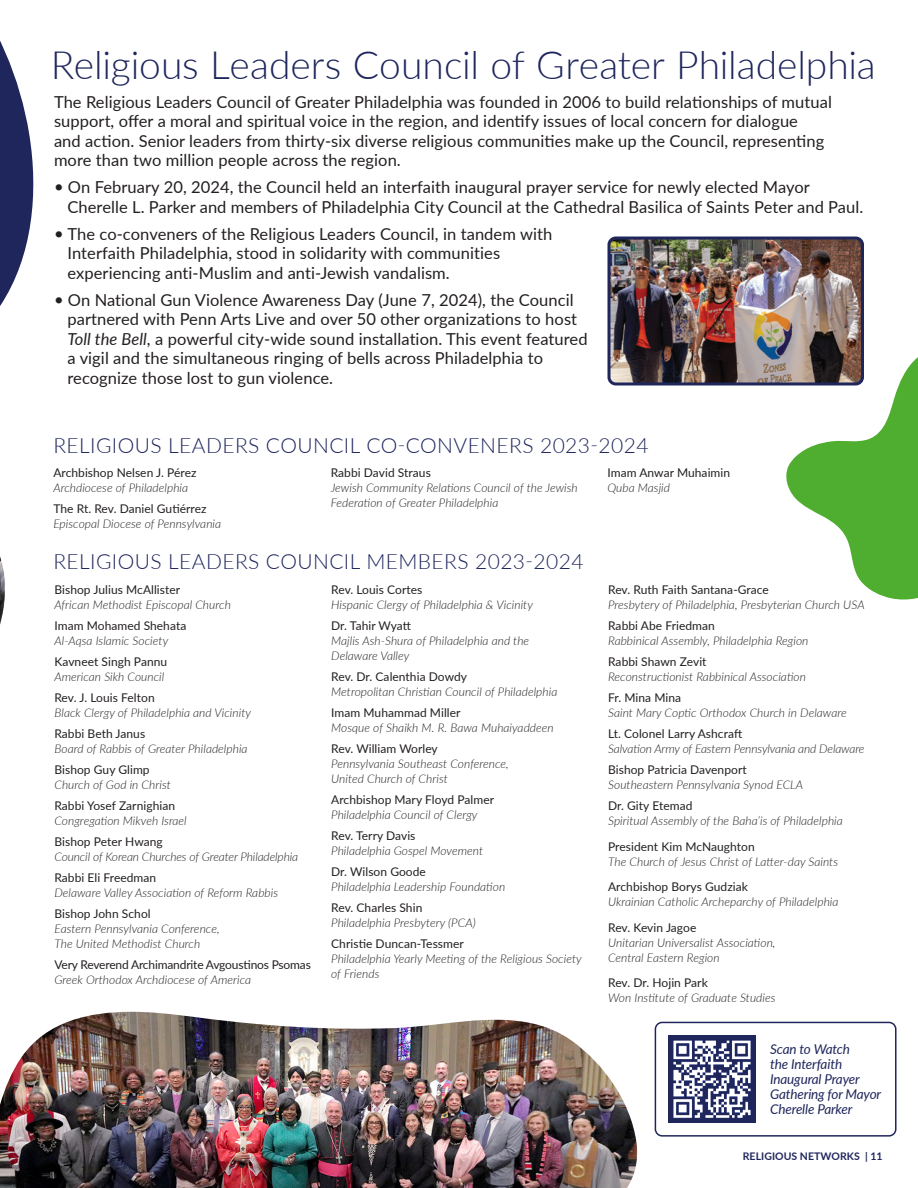
<style>
.page{position:relative;width:918px;height:1188px;background:#fff}
.page>*{position:absolute;margin:0;border:0;box-sizing:border-box;transform-origin:0 0}
.t1{font:300 39px "Lato";letter-spacing:-.005em;color:#1f265c}
.t2{font:300 21px "Lato";letter-spacing:.02em;color:#1f265c}
.t3{font:16.5px/19.5px "Lato";letter-spacing:.005em;color:#231f20}
.t4{font:italic 13.5px/15px "Lato";letter-spacing:-.01em;color:#1f265c}
.t5{font:italic 300 12px/15px "Lato";letter-spacing:.005em;color:#231f20}
.t6{font:12px/15px "Lato";letter-spacing:-.015em;color:#231f20}
.t7{font:12px/15px "Lato";letter-spacing:.005em;color:#231f20}
.t8{font:700 10.5px "Lato";letter-spacing:.005em;color:#1f265c}
.s1{font-style:italic}
.s2{font-weight:400;font-style:normal}
.s3{font-weight:300;font-style:italic}
</style>
<div class="page">
<svg style="left:0;top:41px;width:34px;height:265px"></svg>
<div style="left:655px;top:1022px;width:242px;height:115px;border:2px solid #1f265c;border-radius:7px"></div>
<svg style="left:668px;top:1036px;width:87px;height:87px"></svg>
<img style="left:609px;top:238px;width:253px;height:146px">
<div style="left:608px;top:237px;width:256px;height:148px;border:3px solid #1f265c;border-radius:7px"></div>
<img style="left:0;top:556px;width:5px;height:69px">
<svg style="left:784px;top:345px;width:134px;height:255px"></svg>
<img style="left:0;top:1011px;width:638px;height:177px">
<p class="t1" style="left:51px;top:38px;width:827px">Religious Leaders Council of Greater Philadelphia</p>
<p class="t3" style="left:54px;top:91px;width:780px">The Religious Leaders Council of Greater Philadelphia was founded in 2006 to build relationships of mutual support, offer a moral and spiritual voice in the region, and identify issues of local concern for dialogue<br>and action. Senior leaders from thirty-six diverse religious communities make up the Council, representing more than two million people across the region.</p>
<p class="t3" style="left:68px;top:177px;width:743px">On February 20, 2024, the Council held an interfaith inaugural prayer service for newly elected Mayor</p>
<p class="t3" style="left:68px;top:196px;width:797px">Cherelle L. Parker and members of Philadelphia City Council at the Cathedral Basilica of Saints Peter and Paul.</p>
<p class="t3" style="left:67px;top:223px;width:486px">The co-conveners of the Religious Leaders Council, in tandem with</p>
<p class="t3" style="left:68px;top:243px;width:434px">Interfaith Philadelphia, stood in solidarity with communities experiencing anti-Muslim and anti-Jewish vandalism.</p>
<p class="t3" style="left:68px;top:289px;width:507px">On National Gun Violence Awareness Day (June 7, 2024), the Council</p>
<p class="t3" style="left:68px;top:309px;width:522px">partnered with Penn Arts Live and over 50 other organizations to host <span class="s1">Toll the Bell</span>, a powerful city-wide sound installation. This event featured a vigil and the simultaneous ringing of bells across Philadelphia to recognize those lost to gun violence.</p>
<p class="t2" style="left:53px;top:431px;width:597px">RELIGIOUS LEADERS COUNCIL CO-CONVENERS 2023-2024</p>
<p class="t5" style="left:53px;top:465px;width:145px"><span class="s2">Archbishop Nelsen J. Pérez<br></span>Archdiocese of Philadelphia</p>
<p class="t5" style="left:53px;top:501px;width:169px"><span class="s2">The Rt. Rev. Daniel Gutiérrez<br></span>Episcopal Diocese of Pennsylvania</p>
<p class="t5" style="left:331px;top:465px;width:249px"><span class="s2">Rabbi David Straus<br></span>Jewish Community Relations Council of the Jewish<br>Federation of Greater Philadelphia</p>
<p class="t7" style="left:608px;top:465px;width:124px">Imam Anwar Muhaimin<br><span class="s3">Quba Masjid</span></p>
<p class="t2" style="left:53px;top:547px;width:532px">RELIGIOUS LEADERS COUNCIL MEMBERS 2023-2024</p>
<p class="t5" style="left:54px;top:582px;width:178px"><span class="s2">Bishop Julius McAllister<br></span>African Methodist Episcopal Church</p>
<p class="t5" style="left:54px;top:618px;width:133px"><span class="s2">Imam Mohamed Shehata<br></span>Al-Aqsa Islamic Society</p>
<p class="t5" style="left:54px;top:654px;width:114px"><span class="s2">Kavneet Singh Pannu<br></span>American Sikh Council</p>
<p class="t5" style="left:54px;top:690px;width:198px"><span class="s2">Rev. J. Louis Felton<br></span>Black Clergy of Philadelphia and Vicinity</p>
<p class="t5" style="left:54px;top:726px;width:195px"><span class="s2">Rabbi Beth Janus<br></span>Board of Rabbis of Greater Philadelphia</p>
<p class="t5" style="left:54px;top:762px;width:118px"><span class="s2">Bishop Guy Glimp<br></span>Church of God in Christ</p>
<p class="t5" style="left:54px;top:798px;width:134px"><span class="s2">Rabbi Yosef Zarnighian<br></span>Congregation Mikveh Israel</p>
<p class="t5" style="left:54px;top:834px;width:245px"><span class="s2">Bishop Peter Hwang<br></span>Council of Korean Churches of Greater Philadelphia</p>
<p class="t5" style="left:54px;top:870px;width:225px"><span class="s2">Rabbi Eli Freedman<br></span>Delaware Valley Association of Reform Rabbis</p>
<p class="t5" style="left:54px;top:906px;width:167px"><span class="s2">Bishop John Schol<br></span>Eastern Pennsylvania Conference,<br>The United Methodist Church</p>
<p class="t6" style="left:54px;top:957px;width:258px">Very Reverend Archimandrite Avgoustinos Psomas<br><span class="s3">Greek Orthodox Archdiocese of America</span></p>
<p class="t5" style="left:331px;top:582px;width:203px"><span class="s2">Rev. Louis Cortes<br></span>Hispanic Clergy of Philadelphia &amp; Vicinity</p>
<p class="t5" style="left:331px;top:618px;width:200px"><span class="s2">Dr. Tahir Wyatt<br></span>Majlis Ash-Shura of Philadelphia and the<br>Delaware Valley</p>
<p class="t5" style="left:331px;top:669px;width:228px"><span class="s2">Rev. Dr. Calenthia Dowdy<br></span>Metropolitan Christian Council of Philadelphia</p>
<p class="t5" style="left:331px;top:705px;width:224px"><span class="s2">Imam Muhammad Miller<br></span>Mosque of Shaikh M. R. Bawa Muhaiyaddeen</p>
<p class="t5" style="left:331px;top:741px;width:179px"><span class="s2">Rev. William Worley<br></span>Pennsylvania Southeast Conference,<br>United Church of Christ</p>
<p class="t5" style="left:331px;top:792px;width:164px"><span class="s2">Archbishop Mary Floyd Palmer<br></span>Philadelphia Council of Clergy</p>
<p class="t6" style="left:331px;top:828px;width:86px">Rev. Terry Davis</p>
<p class="t5" style="left:331px;top:843px;width:153px">Philadelphia Gospel Movement</p>
<p class="t5" style="left:331px;top:864px;width:176px"><span class="s2">Dr. Wilson Goode<br></span>Philadelphia Leadership Foundation</p>
<p class="t5" style="left:331px;top:900px;width:146px"><span class="s2">Rev. Charles Shin<br></span>Philadelphia Presbytery (PCA)</p>
<p class="t5" style="left:331px;top:936px;width:252px"><span class="s2">Christie Duncan-Tessmer<br></span>Philadelphia Yearly Meeting of the Religious Society of Friends</p>
<p class="t5" style="left:608px;top:582px;width:258px"><span class="s2">Rev. Ruth Faith Santana-Grace<br></span>Presbytery of Philadelphia, Presbyterian Church USA</p>
<p class="t5" style="left:608px;top:618px;width:202px"><span class="s2">Rabbi Abe Friedman<br></span>Rabbinical Assembly, Philadelphia Region</p>
<p class="t5" style="left:608px;top:654px;width:199px"><span class="s2">Rabbi Shawn Zevit<br></span>Reconstructionist Rabbinical Association</p>
<p class="t5" style="left:608px;top:690px;width:240px"><span class="s2">Fr. Mina Mina<br></span>Saint Mary Coptic Orthodox Church in Delaware</p>
<p class="t5" style="left:608px;top:726px;width:258px"><span class="s2">Lt. Colonel Larry Ashcraft<br></span>Salvation Army of Eastern Pennsylvania and Delaware</p>
<p class="t5" style="left:608px;top:762px;width:197px"><span class="s2">Bishop Patricia Davenport<br></span>Southeastern Pennsylvania Synod ECLA</p>
<p class="t5" style="left:608px;top:798px;width:236px"><span class="s2">Dr. Gity Etemad<br></span>Spiritual Assembly of the Baha’is of Philadelphia</p>
<p class="t5" style="left:608px;top:839px;width:232px"><span class="s2">President Kim McNaughton<br></span>The Church of Jesus Christ of Latter-day Saints</p>
<p class="t5" style="left:608px;top:879px;width:232px"><span class="s2">Archbishop Borys Gudziak<br></span>Ukrainian Catholic Archeparchy of Philadelphia</p>
<p class="t5" style="left:608px;top:920px;width:169px"><span class="s2">Rev. Kevin Jagoe<br></span>Unitarian Universalist Association,<br>Central Eastern Region</p>
<p class="t5" style="left:608px;top:975px;width:169px"><span class="s2">Rev. Dr. Hojin Park<br></span>Won Institute of Graduate Studies</p>
<p class="t4" style="left:770px;top:1041px;width:81px">Scan to Watch</p>
<p class="t4" style="left:770px;top:1056px;width:113px">the Interfaith<br>Inaugural Prayer<br>Gathering for Mayor<br>Cherelle Parker</p>
<p class="t8" style="left:743px;top:1149px;width:141px">RELIGIOUS NETWORKS | 11</p>
</div>
